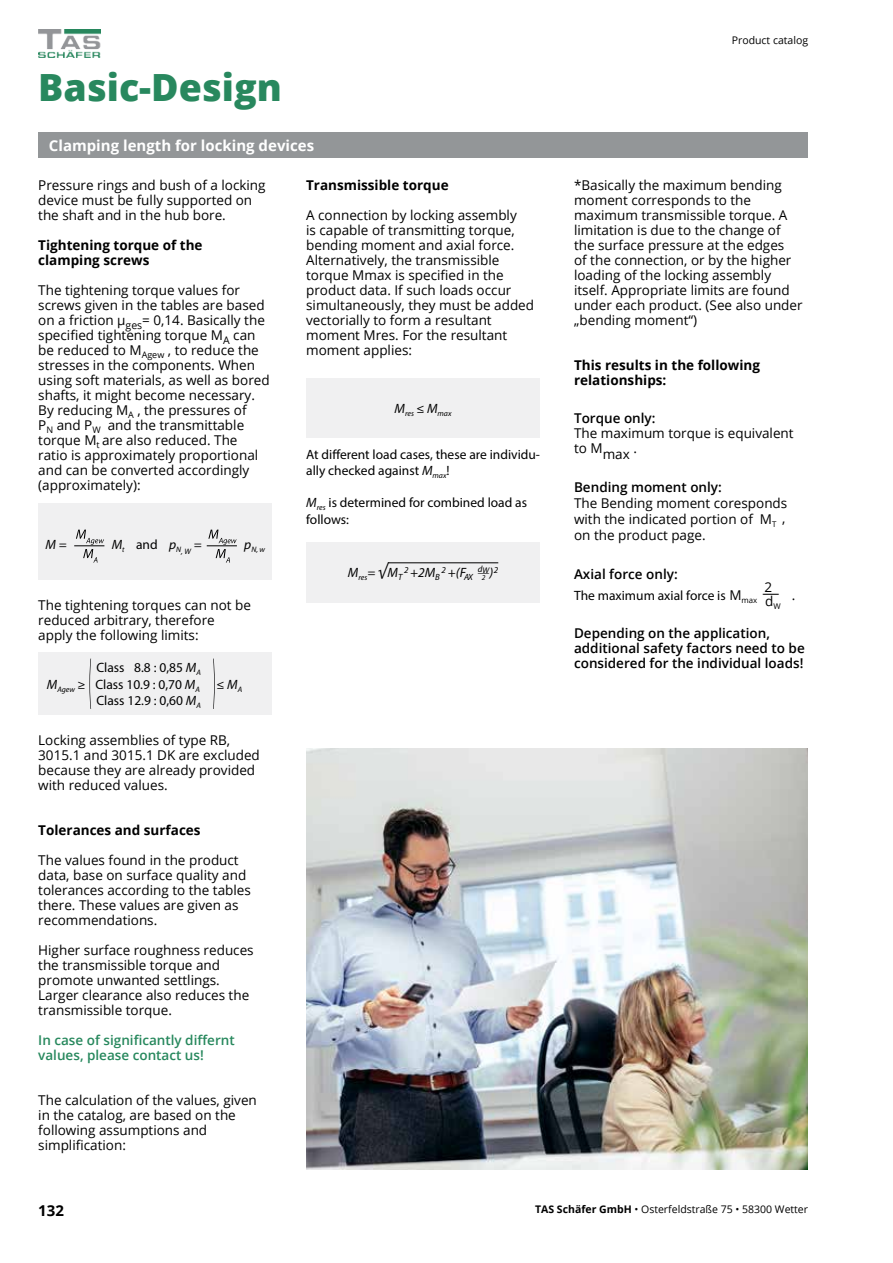
<style>
.page{position:relative;width:893px;height:1263px;background:#fff}
.page>*{position:absolute;margin:0;border:0;box-sizing:border-box;transform-origin:0 0}
.t1{font:800 37.5px "Open Sans";color:#28885e}
.t2{font:700 15px "Open Sans";color:#fff}
.t3{font:700 15px "Open Sans";color:#000}
.t4{font:13.5px/15px "Open Sans";color:#000}
.t5{font:13.5px/16.2px "Myriad Pro";color:#000}
.t6{font:600 13.5px/15px "Open Sans";color:#000}
.t7{font:700 13.5px/15px "Open Sans";color:#000}
.t8{font:600 13.5px/15px "Open Sans";color:#27885d}
.t9{font:italic 13.5px "Myriad Pro";color:#000}
.t10{font:10.5px "Open Sans";color:#000}
.t11{font:italic 9px "Myriad Pro";color:#000}
.t12{font:italic 7.8px "Myriad Pro";color:#000}
.t13{font:italic 7.5px "Myriad Pro";color:#000}
.s1{font-style:normal}
.s2{font-style:italic}
.s3{font-size:18px}
.s4{font-size:13.5px}
.s5{font-family:"Open Sans"}
.s6{font-weight:700}
</style>
<div class="page">
<img style="left:38px;top:30px;width:62px;height:27px">
<div style="left:38px;top:503px;width:234px;height:77px;background:#f0f0f1"></div>
<hr style="left:74px;top:545px;width:30px;height:1px;background:#000">
<svg style="left:76px;top:530px;width:28px;height:33px"></svg>
<hr style="left:207px;top:545px;width:30px;height:1px;background:#000">
<svg style="left:208px;top:530px;width:29px;height:33px"></svg>
<div style="left:38px;top:652px;width:234px;height:63px;background:#f0f0f1"></div>
<svg style="left:89px;top:659px;width:2px;height:50px"></svg>
<svg style="left:213px;top:659px;width:2px;height:50px"></svg>
<div style="left:306px;top:378px;width:234px;height:59px;background:#f0f0f1"></div>
<div style="left:306px;top:543px;width:234px;height:60px;background:#f0f0f1"></div>
<hr style="left:388px;top:562px;width:110px;height:1px;background:#000">
<div style="left:38px;top:133px;width:770px;height:25px;background:#939698"></div>
<img style="left:306px;top:748px;width:502px;height:421px">
<h1 class="t1" style="left:38px;top:59px;width:245px">Basic-Design</h1>
<p class="t2" style="left:49px;top:135px;width:267px">Clamping length for locking devices</p>
<p class="t4" style="left:38px;top:177px;width:229px">Pressure rings and bush of a locking device must be fully supported on the shaft and in the hub bore.</p>
<p class="t7" style="left:38px;top:237px;width:166px">Tightening torque of the clamping screws</p>
<p class="t4" style="left:38px;top:282px;width:233px">The tightening torque values for screws given in the tables are based on a friction µ<sub>ges</sub>= 0,14. Basically the specified tightening torque M<sub>A</sub> can be reduced to M<sub>Agew</sub> , to reduce the stresses in the components. When using soft materials, as well as bored shafts, it might become necessary.<br>By reducing M<sub>A</sub> , the pressures of<br>P<sub>N</sub> and P<sub>W</sub> and the transmittable torque M<sub>t</sub> are also reduced. The ratio is approximately proportional and can be converted accordingly (approximately):</p>
<p class="t9" style="left:45px;top:536px;width:23px">M =</p>
<p class="t9" style="left:112px;top:536px;width:92px">M<sub>t</sub> <span class="s1">and</span> p<sub>N,</sub> <sub>W</sub> =</p>
<p class="t12" style="left:244px;top:545px;width:22px"><sup>p</sup>N, w</p>
<p class="t4" style="left:38px;top:597px;width:214px">The tightening torques can not be reduced arbitrary, therefore apply the following limits:</p>
<p class="t5" style="left:96px;top:659px;width:106px">Class 8.8 : 0,85 <span class="s2">M</span><sub>A</sub></p>
<p class="t5" style="left:47px;top:676px;width:197px"><span class="s2">M</span><sub>Agew</sub> <span class="s2">≥</span> Class 10.9 : 0,70 <span class="s2">M</span><sub>A</sub> <span class="s2">≤ M</span><sub>A</sub></p>
<p class="t5" style="left:96px;top:692px;width:106px">Class 12.9 : 0,60 <span class="s2">M</span><sub>A</sub></p>
<p class="t4" style="left:38px;top:732px;width:223px">Locking assemblies of type RB,<br>3015.1 and 3015.1 DK are excluded because they are already provided with reduced values.</p>
<p class="t7" style="left:38px;top:822px;width:164px">Tolerances and surfaces</p>
<p class="t4" style="left:38px;top:852px;width:214px">The values found in the product data, base on surface quality and tolerances according to the tables there. These values are given as recommendations.</p>
<p class="t4" style="left:38px;top:942px;width:217px">Higher surface roughness reduces the transmissible torque and promote unwanted settlings.<br>Larger clearance also reduces the transmissible torque.</p>
<p class="t8" style="left:38px;top:1032px;width:198px">In case of significantly differnt values, please contact us!</p>
<p class="t4" style="left:38px;top:1092px;width:220px">The calculation of the values, given in the catalog, are based on the following assumptions and simplification:</p>
<p class="t7" style="left:306px;top:177px;width:144px">Transmissible torque</p>
<p class="t4" style="left:306px;top:207px;width:229px">A connection by locking assembly<br>is capable of transmitting torque, bending moment and axial force.<br>Alternatively, the transmissible torque Mmax is specified in the product data. If such loads occur simultaneously, they must be added vectorially to form a resultant moment Mres. For the resultant moment applies:</p>
<p class="t12" style="left:395px;top:408px;width:58px"><sup>M</sup>res <sup>≤</sup> <sup>M</sup>max</p>
<p class="t5" style="left:306px;top:446px;width:235px">At different load cases, these are individu&shy;ally checked against <span class="s2">M</span><sub>max</sub>!</p>
<p class="t5" style="left:306px;top:494px;width:222px"><span class="s2">M</span><sub>res</sub> is determined for combined load as follows:</p>
<p class="t9" style="left:348px;top:564px;width:94px">M<sub>res</sub>= <span class="s3">√</span>M<sub>T</sub> <sup>2</sup> +2M<sub>B</sub></p>
<p class="t11" style="left:442px;top:569px;width:50px">2 <span class="s4">+(F</span>AX –</p>
<p class="t11" style="left:478px;top:563px;width:13px">d<sub>W</sub></p>
<p class="t13" style="left:482px;top:573px;width:18px">2 <sup>)</sup><sup>2</sup></p>
<p class="t10" style="left:732px;top:33px;width:78px">Product catalog</p>
<p class="t4" style="left:574px;top:177px;width:230px">*Basically the maximum bending moment corresponds to the maximum transmissible torque. A limitation is due to the change of the surface pressure at the edges<br>of the connection, or by the higher loading of the locking assembly itself. Appropriate limits are found under each product. (See also under „bending moment“)</p>
<p class="t7" style="left:574px;top:357px;width:187px">This results in the following relationships:</p>
<p class="t6" style="left:574px;top:411px;width:83px">Torque only:</p>
<p class="t4" style="left:574px;top:425px;width:221px">The maximum torque is equivalent to Mmax .</p>
<p class="t6" style="left:574px;top:479px;width:149px">Bending moment only:</p>
<p class="t4" style="left:574px;top:495px;width:215px;line-height:16.2px">The Bending moment coresponds with the indicated portion of M<sub>T</sub> , on the product page.</p>
<p class="t6" style="left:574px;top:566px;width:105px">Axial force only:</p>
<p class="t5" style="left:574px;top:587px;width:208px">The maximum axial force is <span class="s5">M</span><sub>max</sub> <sup>–2</sup></p>
<p class="t4" style="left:765px;top:593px;width:17px">d<sub>W</sub></p>
<p class="t4" style="left:792px;top:587px;width:5px">.</p>
<p class="t6" style="left:574px;top:626px;width:232px">Depending on the application, additional safety factors need to be considered for the individual loads!</p>
<p class="t3" style="left:38px;top:1200px;width:27px">132</p>
<p class="t10" style="left:535px;top:1202px;width:275px"><span class="s6">TAS Schäfer GmbH</span> • Osterfeldstraße 75 • 58300 Wetter</p>
</div>
